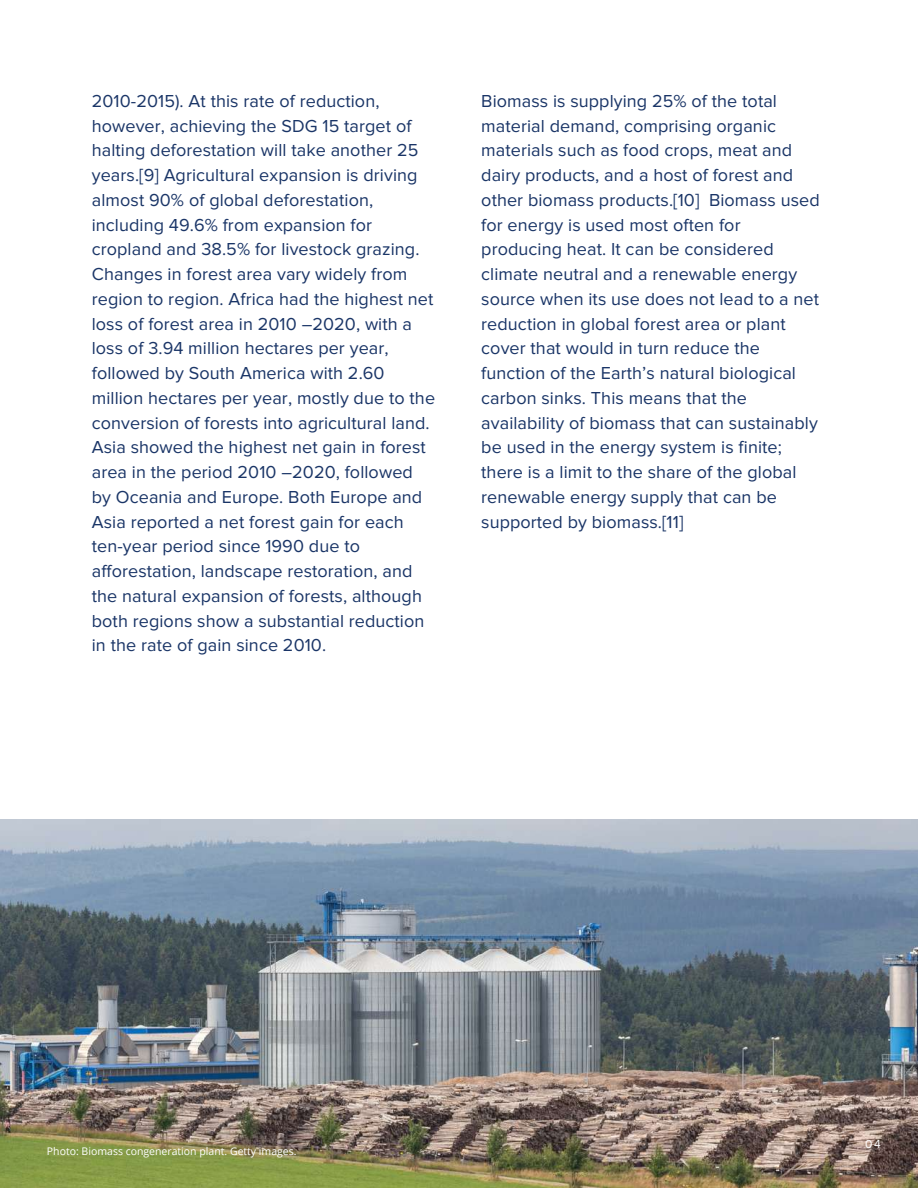
<style>
.page{position:relative;width:918px;height:1188px;background:#fff}
.page>*{position:absolute;margin:0;border:0;box-sizing:border-box;transform-origin:0 0}
.t1{font:18px/24.8px "Proxima Nova";letter-spacing:.005em;color:#1a3567}
.t2{font:12px "Proxima Nova";color:#fff}
.t3{font:10.5px "Open Sans";color:#fff}
</style>
<div class="page">
<img style="left:0;top:820px;width:918px;height:368px">
<p class="t1" style="left:92px;top:89px;width:345px">2010-2015). At this rate of reduction, however, achieving the SDG 15 target of halting deforestation will take another 25 years.[9] Agricultural expansion is driving almost 90% of global deforestation, including 49.6% from expansion for cropland and 38.5% for livestock grazing.<br>Changes in forest area vary widely from region to region. Africa had the highest net loss of forest area in 2010 –2020, with a loss of 3.94 million hectares per year, followed by South America with 2.60 million hectares per year, mostly due to the conversion of forests into agricultural land.<br>Asia showed the highest net gain in forest area in the period 2010 –2020, followed by Oceania and Europe. Both Europe and Asia reported a net forest gain for each ten-year period since 1990 due to afforestation, landscape restoration, and the natural expansion of forests, although both regions show a substantial reduction in the rate of gain since 2010.</p>
<p class="t1" style="left:481px;top:89px;width:340px">Biomass is supplying 25% of the total material demand, comprising organic materials such as food crops, meat and dairy products, and a host of forest and other biomass products.[10] Biomass used for energy is used most often for producing heat. It can be considered climate neutral and a renewable energy source when its use does not lead to a net reduction in global forest area or plant cover that would in turn reduce the function of the Earth’s natural biological carbon sinks. This means that the availability of biomass that can sustainably be used in the energy system is finite; there is a limit to the share of the global renewable energy supply that can be supported by biomass.[11]</p>
<p class="t3" style="left:47px;top:1144px;width:251px">Photo: Biomass congeneration plant. Getty images.</p>
<p class="t2" style="left:865px;top:1139px;width:17px">04</p>
</div>
